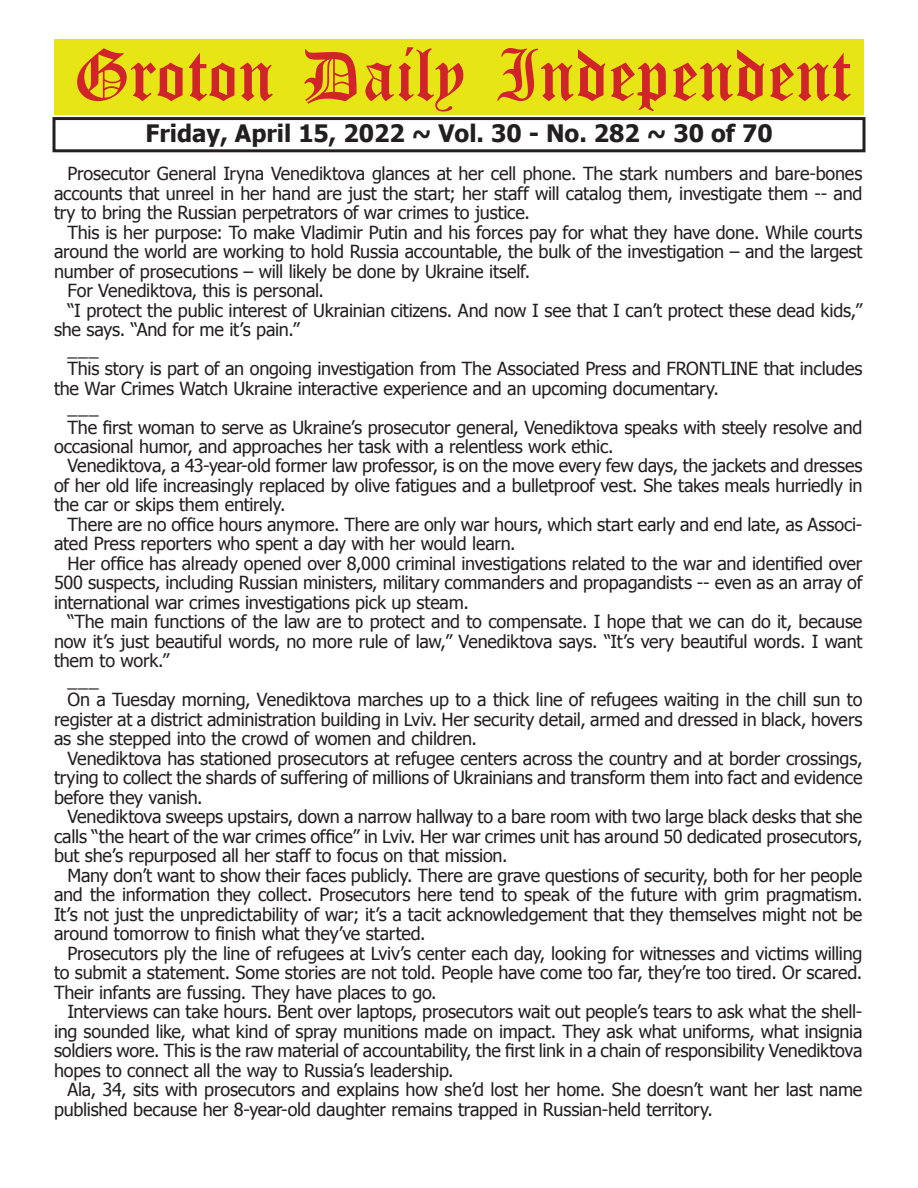
<style>
.page{position:relative;width:918px;height:1188px;background:#fff}
.page>*{position:absolute;margin:0;border:0;box-sizing:border-box;transform-origin:0 0}
.t1{font:54px "Old English Five";color:#d1232a}
.t2{font:700 24px "Tahoma";color:#231f20}
.t3{font:18px/19.5px "Tahoma";letter-spacing:-.01em;color:#231f20;text-align:justify}
</style>
<div class="page">
<div style="left:52px;top:117px;width:814px;height:35px;border:3px solid #231f20"></div>
<div style="left:54px;top:40px;width:810px;height:75px;background:#e7e515"></div>
<h1 class="t1" style="left:73px;top:50px;width:779px">Groton Daily Independent</h1>
<h2 class="t2" style="left:145px;top:116px;width:629px">Friday, April 15, 2022 ~ Vol. 30 - No. 282 ~ 30 of 70</h2>
<p class="t3" style="left:54px;top:163px;width:810px;text-indent:14px">Prosecutor General Iryna Venediktova glances at her cell phone. The stark numbers and bare-bones accounts that unreel in her hand are just the start; her staff will catalog them, investigate them -- and try to bring the Russian perpetrators of war crimes to justice.</p>
<p class="t3" style="left:68px;top:221px;width:796px">This is her purpose: To make Vladimir Putin and his forces pay for what they have done. While courts</p>
<p class="t3" style="left:54px;top:241px;width:810px">around the world are working to hold Russia accountable, the bulk of the investigation – and the largest</p>
<p class="t3" style="left:54px;top:260px;width:478px">number of prosecutions – will likely be done by Ukraine itself.</p>
<p class="t3" style="left:68px;top:280px;width:258px">For Venediktova, this is personal.</p>
<p class="t3" style="left:68px;top:299px;width:796px">“I protect the public interest of Ukrainian citizens. And now I see that I can’t protect these dead kids,”</p>
<p class="t3" style="left:54px;top:319px;width:247px">she says. “And for me it’s pain.”</p>
<p class="t3" style="left:68px;top:338px;width:33px">___</p>
<p class="t3" style="left:68px;top:358px;width:796px">This story is part of an ongoing investigation from The Associated Press and FRONTLINE that includes</p>
<p class="t3" style="left:54px;top:377px;width:667px">the War Crimes Watch Ukraine interactive experience and an upcoming documentary.</p>
<p class="t3" style="left:68px;top:397px;width:33px">___</p>
<p class="t3" style="left:68px;top:416px;width:796px">The first woman to serve as Ukraine’s prosecutor general, Venediktova speaks with steely resolve and</p>
<p class="t3" style="left:54px;top:436px;width:561px">occasional humor, and approaches her task with a relentless work ethic.</p>
<p class="t3" style="left:68px;top:455px;width:796px">Venediktova, a 43-year-old former law professor, is on the move every few days, the jackets and dresses</p>
<p class="t3" style="left:54px;top:475px;width:810px">of her old life increasingly replaced by olive fatigues and a bulletproof vest. She takes meals hurriedly in</p>
<p class="t3" style="left:54px;top:494px;width:233px">the car or skips them entirely.</p>
<p class="t3" style="left:68px;top:514px;width:796px">There are no office hours anymore. There are only war hours, which start early and end late, as Associ-</p>
<p class="t3" style="left:54px;top:533px;width:463px">ated Press reporters who spent a day with her would learn.</p>
<p class="t3" style="left:68px;top:553px;width:796px">Her office has already opened over 8,000 criminal investigations related to the war and identified over</p>
<p class="t3" style="left:54px;top:572px;width:810px">500 suspects, including Russian ministers, military commanders and propagandists -- even as an array of</p>
<p class="t3" style="left:54px;top:592px;width:416px">international war crimes investigations pick up steam.</p>
<p class="t3" style="left:68px;top:611px;width:796px">“The main functions of the law are to protect and to compensate. I hope that we can do it, because</p>
<p class="t3" style="left:54px;top:631px;width:810px">now it’s just beautiful words, no more rule of law,” Venediktova says. “It’s very beautiful words. I want</p>
<p class="t3" style="left:54px;top:650px;width:117px">them to work.”</p>
<p class="t3" style="left:68px;top:670px;width:33px">___</p>
<p class="t3" style="left:68px;top:689px;width:797px">On a Tuesday morning, Venediktova marches up to a thick line of refugees waiting in the chill sun to</p>
<p class="t3" style="left:54px;top:709px;width:810px">register at a district administration building in Lviv. Her security detail, armed and dressed in black, hovers</p>
<p class="t3" style="left:54px;top:728px;width:425px">as she stepped into the crowd of women and children.</p>
<p class="t3" style="left:68px;top:748px;width:796px">Venediktova has stationed prosecutors at refugee centers across the country and at border crossings,</p>
<p class="t3" style="left:54px;top:767px;width:810px">trying to collect the shards of suffering of millions of Ukrainians and transform them into fact and evidence</p>
<p class="t3" style="left:54px;top:787px;width:150px">before they vanish.</p>
<p class="t3" style="left:68px;top:806px;width:796px">Venediktova sweeps upstairs, down a narrow hallway to a bare room with two large black desks that she</p>
<p class="t3" style="left:54px;top:826px;width:810px">calls “the heart of the war crimes office” in Lviv. Her war crimes unit has around 50 dedicated prosecutors,</p>
<p class="t3" style="left:54px;top:845px;width:455px">but she’s repurposed all her staff to focus on that mission.</p>
<p class="t3" style="left:68px;top:865px;width:796px">Many don’t want to show their faces publicly. There are grave questions of security, both for her people</p>
<p class="t3" style="left:54px;top:884px;width:810px">and the information they collect. Prosecutors here tend to speak of the future with grim pragmatism.</p>
<p class="t3" style="left:54px;top:904px;width:810px">It’s not just the unpredictability of war; it’s a tacit acknowledgement that they themselves might not be</p>
<p class="t3" style="left:54px;top:923px;width:373px">around tomorrow to finish what they’ve started.</p>
<p class="t3" style="left:68px;top:943px;width:796px">Prosecutors ply the line of refugees at Lviv’s center each day, looking for witnesses and victims willing</p>
<p class="t3" style="left:54px;top:962px;width:810px">to submit a statement. Some stories are not told. People have come too far, they’re too tired. Or scared.</p>
<p class="t3" style="left:54px;top:982px;width:384px">Their infants are fussing. They have places to go.</p>
<p class="t3" style="left:68px;top:1001px;width:796px">Interviews can take hours. Bent over laptops, prosecutors wait out people’s tears to ask what the shell-</p>
<p class="t3" style="left:54px;top:1021px;width:810px">ing sounded like, what kind of spray munitions made on impact. They ask what uniforms, what insignia</p>
<p class="t3" style="left:54px;top:1040px;width:810px">soldiers wore. This is the raw material of accountability, the first link in a chain of responsibility Venediktova</p>
<p class="t3" style="left:54px;top:1060px;width:401px">hopes to connect all the way to Russia’s leadership.</p>
<p class="t3" style="left:68px;top:1079px;width:796px">Ala, 34, sits with prosecutors and explains how she’d lost her home. She doesn’t want her last name</p>
<p class="t3" style="left:54px;top:1099px;width:661px">published because her 8-year-old daughter remains trapped in Russian-held territory.</p>
</div>
